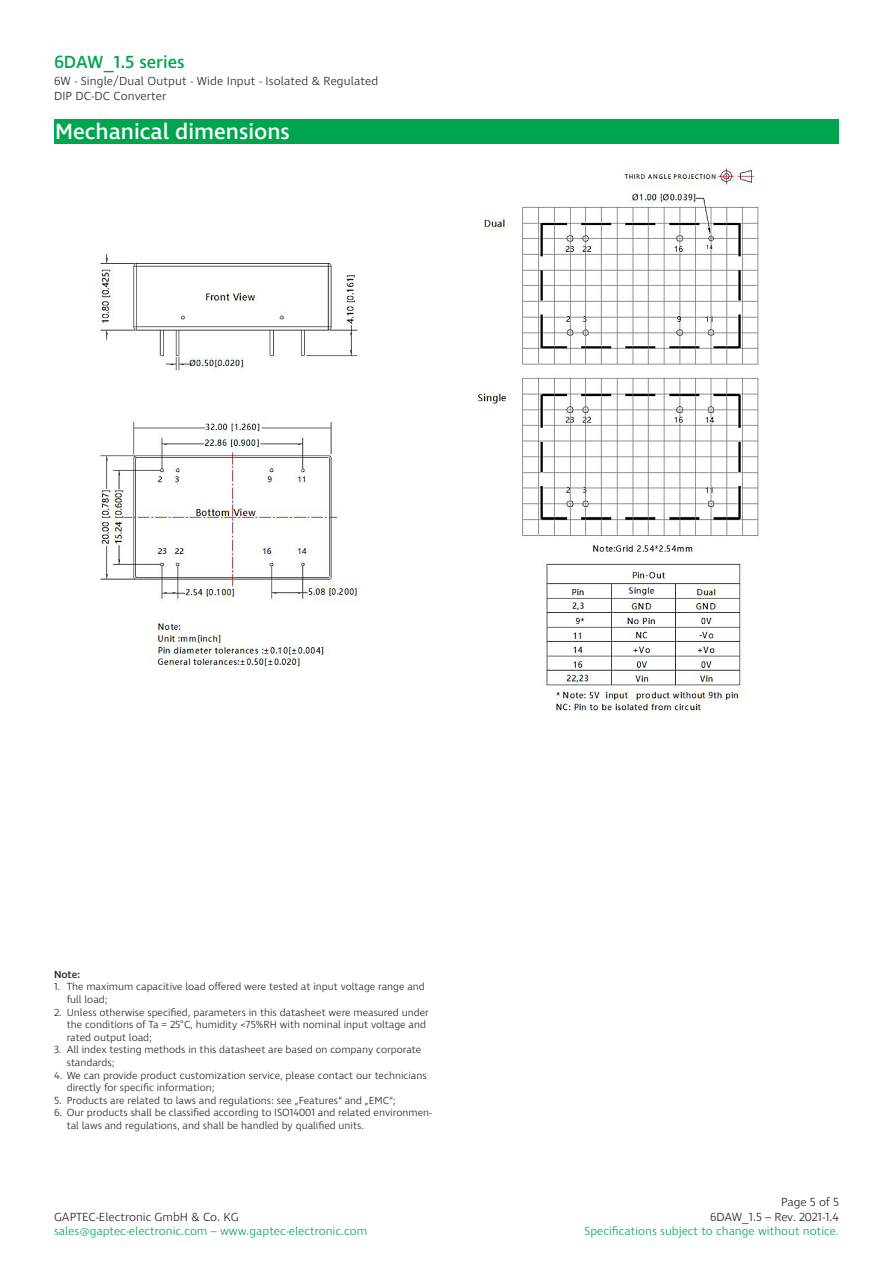
<style>
.page{position:relative;width:893px;height:1263px;background:#fff}
.page>*{position:absolute;margin:0;border:0;box-sizing:border-box;transform-origin:0 0}
.t1{font:500 22.5px "Ingra";color:#fff}
.t2{font:500 18px "Ingra";color:#00a54f}
.t3{font:300 12px/14.4px "Ingra";letter-spacing:.01em;color:#231f20;text-align:right}
.t4{font:300 12px "Ingra";color:#00a54f}
.t5{font:300 10.5px/12.6px "Ingra";color:#231f20}
.t6{font:500 10.5px "Ingra";color:#231f20}
</style>
<div class="page">
<div style="left:54px;top:119px;width:785px;height:25px;background:#00a54f"></div>
<img style="left:99px;top:167px;width:660px;height:544px">
<h2 class="t2" style="left:54px;top:50px;width:132px">6DAW_1.5 series</h2>
<p class="t3" style="left:54px;top:75px;width:326px;text-align:left">6W - Single/Dual Output - Wide Input - Isolated &amp; Regulated<br>DIP DC-DC Converter</p>
<p class="t1" style="left:55px;top:117px;width:236px">Mechanical dimensions</p>
<p class="t6" style="left:54px;top:968px;width:28px">Note:</p>
<p class="t5" style="left:67px;top:981px;width:360px;text-indent:-13px">1. The maximum capacitive load offered were tested at input voltage range and full load;</p>
<p class="t5" style="left:67px;top:1006px;width:364px;text-indent:-13px">2. Unless otherwise specified, parameters in this datasheet were measured under the conditions of Ta = 25°C, humidity &lt;75%RH with nominal input voltage and rated output load;</p>
<p class="t5" style="left:67px;top:1044px;width:356px;text-indent:-13px">3. All index testing methods in this datasheet are based on company corporate standards;</p>
<p class="t5" style="left:67px;top:1069px;width:361px;text-indent:-13px">4. We can provide product customization service, please contact our technicians directly for specific information;</p>
<p class="t5" style="left:54px;top:1094px;width:343px">5. Products are related to laws and regulations: see „Features“ and „EMC“;</p>
<p class="t5" style="left:67px;top:1107px;width:366px;text-indent:-13px">6. Our products shall be classified according to ISO14001 and related environmen&shy;tal laws and regulations, and shall be handled by qualified units.</p>
<p class="t3" style="left:54px;top:1210px;width:186px">GAPTEC-Electronic GmbH &amp; Co. KG</p>
<p class="t4" style="left:54px;top:1223px;width:315px">sales@gaptec-electronic.com – www.gaptec-electronic.com</p>
<p class="t3" style="left:710px;top:1195px;width:130px">Page 5 of 5<br>6DAW_1.5 – Rev. 2021-1.4</p>
<p class="t4" style="left:585px;top:1223px;width:256px">Specifications subject to change without notice.</p>
</div>
